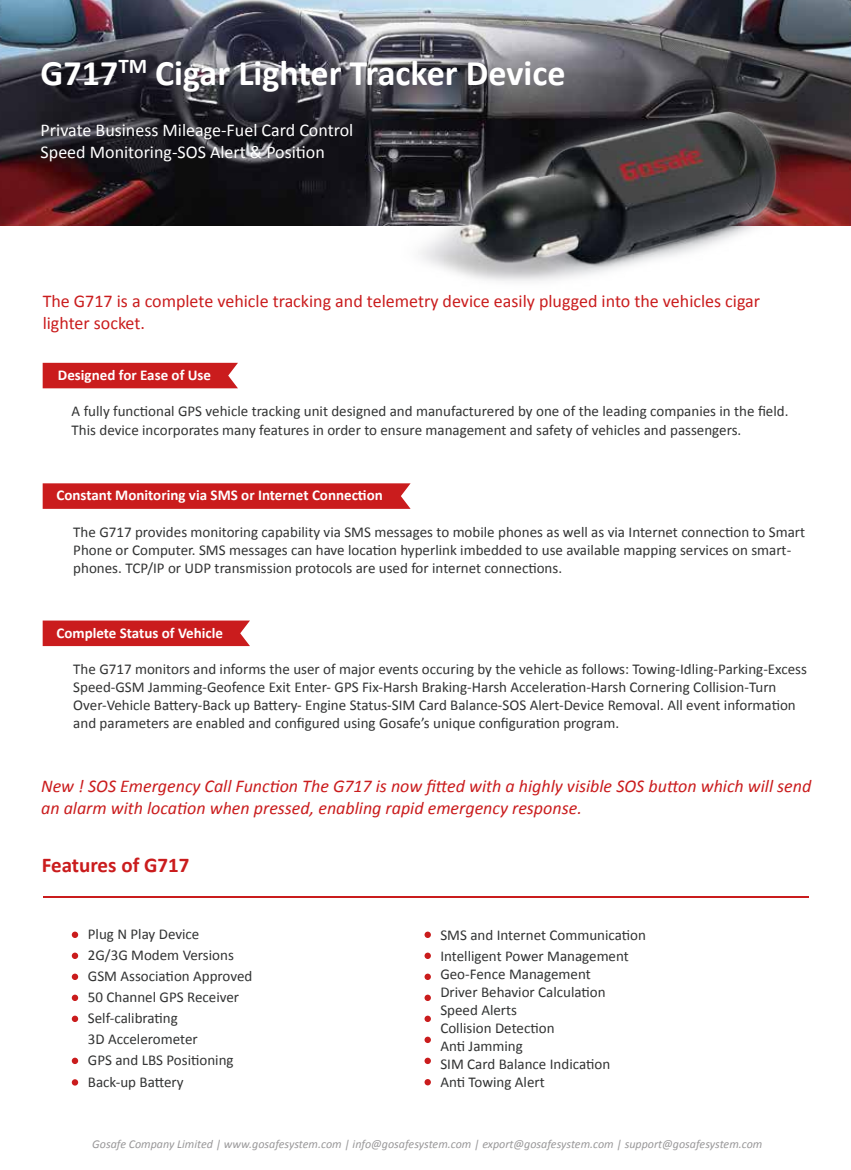
<style>
.page{position:relative;width:851px;height:1170px;background:#fff}
.page>*{position:absolute;margin:0;border:0;box-sizing:border-box;transform-origin:0 0}
.t1{font:700 36px "Calibri";color:#fff}
.t2{font:700 21px "Calibri";color:#ca1c1d}
.t3{font:italic 18px/21.6px "Calibri";color:#ca1c1d}
.t4{font:18px/21.6px "Calibri";color:#ca1c1d}
.t5{font:18px/21.6px "Calibri";color:#fff}
.t6{font:15px/18px "Calibri";color:#323333}
.t7{font:700 15px "Calibri";color:#fff}
.t8{font:italic 12px "Calibri";color:#999899}
</style>
<div class="page">
<div style="left:43px;top:363px;width:195px;height:25px;background:#ca1c1d"></div>
<svg style="left:43px;top:483px;width:367px;height:26px;background:#cb2223"></svg>
<div style="left:43px;top:620px;width:207px;height:26px;background:#ca1c1d"></div>
<hr style="left:43px;top:896px;width:765px;height:1px;background:#ca1c1d">
<svg style="left:72px;top:931px;width:6px;height:6px"></svg>
<svg style="left:72px;top:952px;width:6px;height:6px"></svg>
<svg style="left:72px;top:973px;width:6px;height:6px"></svg>
<svg style="left:72px;top:1015px;width:6px;height:6px"></svg>
<svg style="left:72px;top:1057px;width:6px;height:6px"></svg>
<svg style="left:72px;top:1079px;width:6px;height:6px"></svg>
<svg style="left:424px;top:1078px;width:7px;height:7px"></svg>
<div style="left:424px;top:931px;width:7px;height:6px;background:#ca1c1d;border-radius:50%"></div>
<div style="left:424px;top:952px;width:7px;height:6px;background:#ca1c1d;border-radius:50%"></div>
<div style="left:424px;top:973px;width:7px;height:6px;background:#ca1c1d;border-radius:50%"></div>
<div style="left:424px;top:994px;width:7px;height:6px;background:#ca1c1d;border-radius:50%"></div>
<svg style="left:72px;top:994px;width:6px;height:6px"></svg>
<div style="left:424px;top:1015px;width:7px;height:6px;background:#ca1c1d;border-radius:50%"></div>
<div style="left:424px;top:1036px;width:7px;height:6px;background:#ca1c1d;border-radius:50%"></div>
<div style="left:424px;top:1057px;width:7px;height:6px;background:#ca1c1d;border-radius:50%"></div>
<img style="left:0;top:0;width:850px;height:225px">
<img style="left:392px;top:100px;width:400px;height:181px">
<h1 class="t1" style="left:41px;top:50px;width:526px">G717<sup>TM</sup> Cigar Lighter Tracker Device</h1>
<p class="t5" style="left:41px;top:120px;width:314px">Private Business Mileage-Fuel Card Control<br>Speed Monitoring-SOS Alert &amp; Position</p>
<p class="t4" style="left:43px;top:290px;width:718px">The G717 is a complete vehicle tracking and telemetry device easily plugged into the vehicles cigar lighter socket.</p>
<p class="t7" style="left:58px;top:365px;width:155px">Designed for Ease of Use</p>
<p class="t6" style="left:72px;top:402px;width:718px">A fully functional GPS vehicle tracking unit designed and manufacturered by one of the leading companies in the field.<br>This device incorporates many features in order to ensure management and safety of vehicles and passengers.</p>
<p class="t7" style="left:56px;top:486px;width:328px">Constant Monitoring via SMS or Internet Connection</p>
<p class="t6" style="left:73px;top:522px;width:733px">The G717 provides monitoring capability via SMS messages to mobile phones as well as via Internet connection to Smart<br>Phone or Computer. SMS messages can have location hyperlink imbedded to use available mapping services on smart&shy;phones. TCP/IP or UDP transmission protocols are used for internet connections.</p>
<p class="t7" style="left:56px;top:623px;width:168px">Complete Status of Vehicle</p>
<p class="t6" style="left:73px;top:660px;width:735px">The G717 monitors and informs the user of major events occuring by the vehicle as follows: Towing-Idling-Parking-Excess Speed-GSM Jamming-Geofence Exit Enter- GPS Fix-Harsh Braking-Harsh Acceleration-Harsh Cornering Collision-Turn Over-Vehicle Battery-Back up Battery- Engine Status-SIM Card Balance-SOS Alert-Device Removal. All event information and parameters are enabled and configured using Gosafe’s unique configuration program.</p>
<p class="t3" style="left:41px;top:774px;width:771px">New ! SOS Emergency Call Function The G717 is now fitted with a highly visible SOS button which will send an alarm with location when pressed, enabling rapid emergency response.</p>
<h2 class="t2" style="left:42px;top:851px;width:149px">Features of G717</h2>
<p class="t6" style="left:88px;top:923px;width:166px;line-height:21px">Plug N Play Device<br>2G/3G Modem Versions<br>GSM Association Approved<br>50 Channel GPS Receiver<br>Self-calibrating<br>3D Accelerometer<br>GPS and LBS Positioning<br>Back-up Battery</p>
<p class="t6" style="left:440px;top:924px;width:207px;line-height:21px">SMS and Internet Communication<br>Intelligent Power Management</p>
<p class="t6" style="left:440px;top:964px;width:171px">Geo-Fence Management<br>Driver Behavior Calculation<br>Speed Alerts<br>Collision Detection<br>Anti Jamming<br>SIM Card Balance Indication<br>Anti Towing Alert</p>
<p class="t8" style="left:92px;top:1135px;width:671px">Gosafe Company Limited | www.gosafesystem.com | info@gosafesystem.com | export@gosafesystem.com | support@gosafesystem.com</p>
</div>
